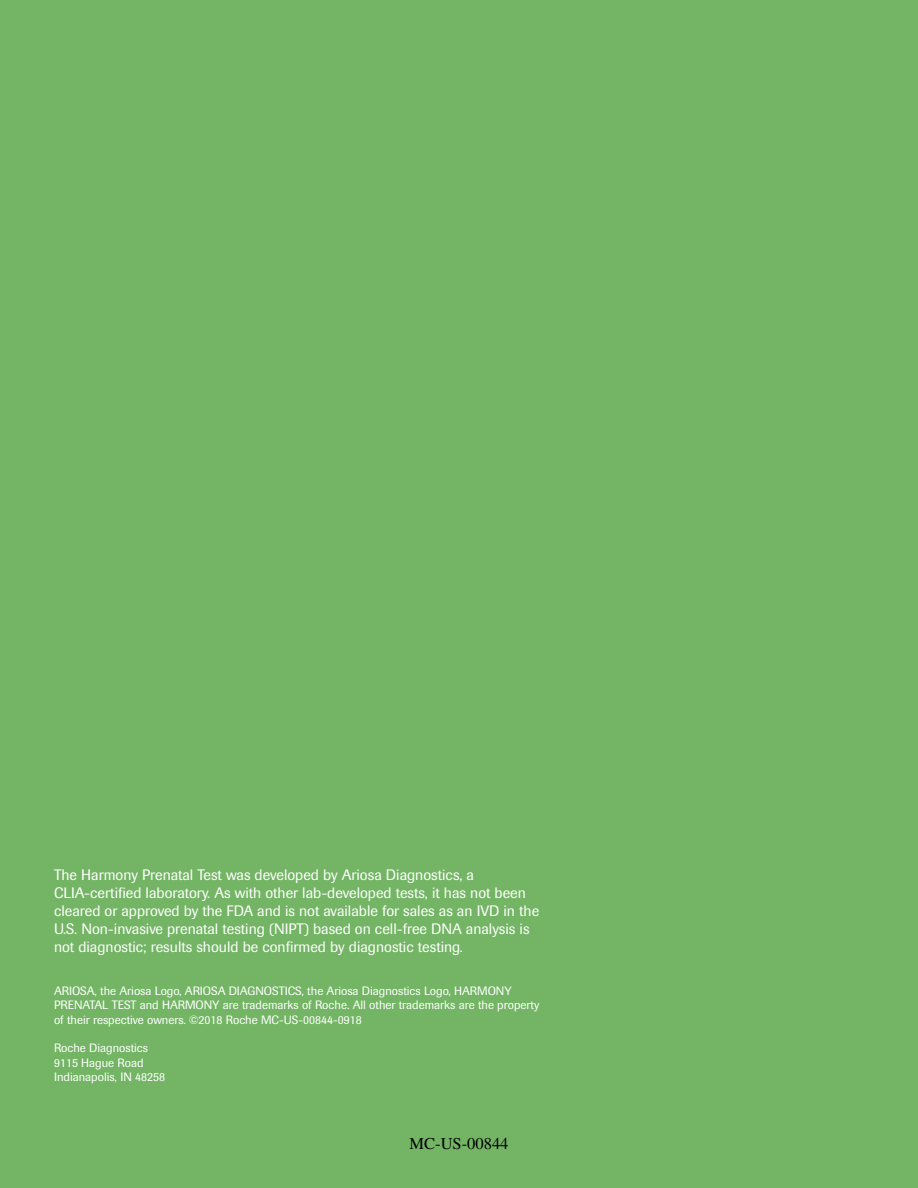
<style>
.page{position:relative;width:918px;height:1188px;background:#73b564}
.page>*{position:absolute;margin:0;border:0;box-sizing:border-box;transform-origin:0 0}
.t1{font:16.5px "Free Serif";color:#000}
.t2{font:15px/18px "Imago";color:#fff}
.t3{font:12px/14.4px "Imago";color:#fff}
</style>
<div class="page">
<p class="t2" style="left:54px;top:865px;width:487px">The Harmony Prenatal Test was developed by Ariosa Diagnostics, a CLIA-certified laboratory. As with other lab-developed tests, it has not been cleared or approved by the FDA and is not available for sales as an IVD in the U.S. Non-invasive prenatal testing (NIPT) based on cell-free DNA analysis is not diagnostic; results should be confirmed by diagnostic testing.</p>
<p class="t3" style="left:54px;top:983px;width:487px">ARIOSA, the Ariosa Logo, ARIOSA DIAGNOSTICS, the Ariosa Diagnostics Logo, HARMONY<br>PRENATAL TEST and HARMONY are trademarks of Roche. All other trademarks are the property of their respective owners. ©2018 Roche MC-US-00844-0918</p>
<p class="t3" style="left:54px;top:1041px;width:113px">Roche Diagnostics<br>9115 Hague Road<br>Indianapolis, IN 48258</p>
<p class="t1" style="left:410px;top:1136px;width:100px">MC-US-00844</p>
</div>
